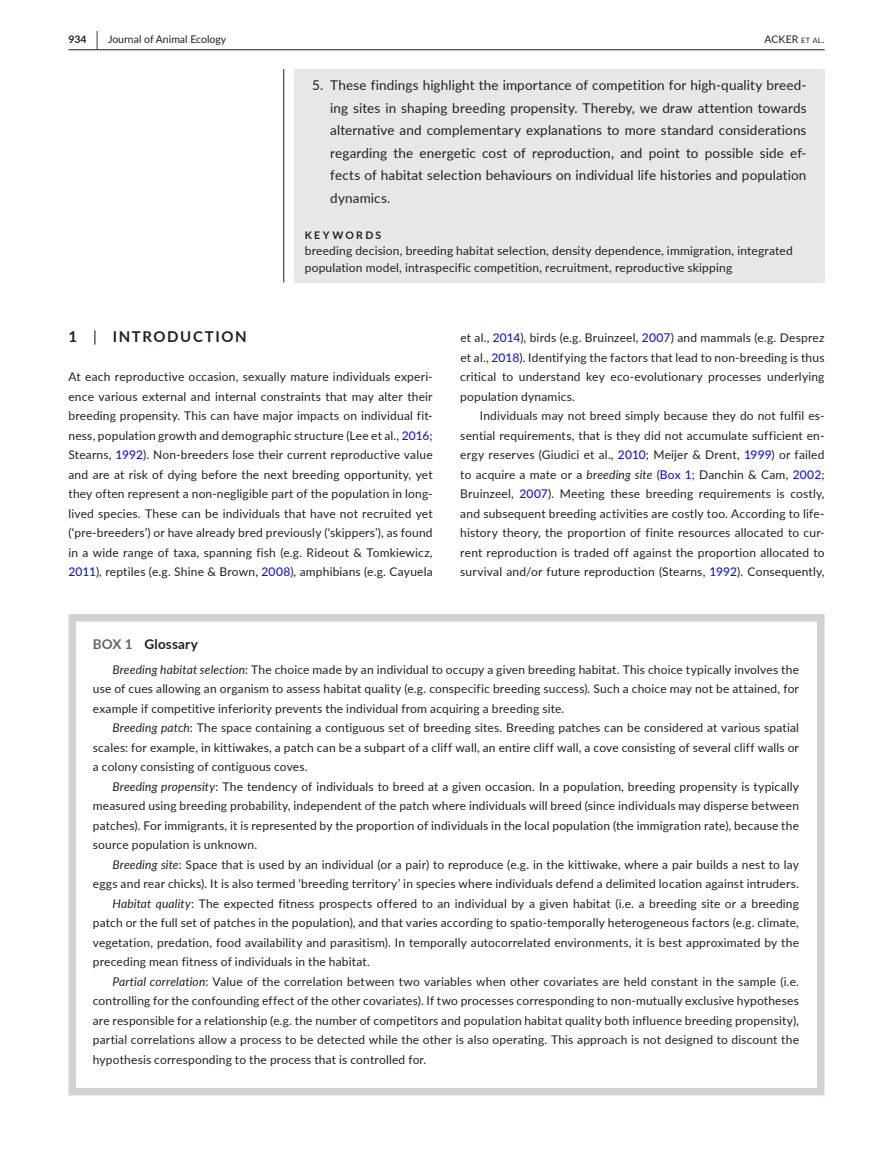
<style>
.page{position:relative;width:893px;height:1174px;background:#fff}
.page>*{position:absolute;margin:0;border:0;box-sizing:border-box;transform-origin:0 0}
.t1{font:700 15px "Lato";letter-spacing:.105em;color:#231f20}
.t2{font:13.5px/22.5px "Lato";letter-spacing:.01em;color:#231f20;text-align:justify}
.t3{font:700 13.5px "Lato";letter-spacing:.015em;color:#231f20}
.t4{font:12px/19.5px "Lato";letter-spacing:.015em;color:#231f20;text-align:justify}
.t5{font:10.5px "Lato";color:#231f20}
.t6{font:700 10.5px "Lato";letter-spacing:.22em;color:#231f20}
.t7{font:10.5px "Lato";letter-spacing:.01em;color:#231f20}
.s1{font-size:19.5px}
.s2{font-size:7.35px}
.s3{font-weight:400}
.s4{color:#00f}
.s5{font-style:italic}
.s6{color:#636366}
</style>
<div class="page">
<hr style="left:68px;top:49px;width:756px;height:1px;background:#231f20">
<div style="left:294px;top:69px;width:530px;height:213px;background:#e6e7e9"></div>
<hr style="left:283px;top:69px;width:1px;height:213px;background:#231f20">
<div style="left:68px;top:614px;width:756px;height:481px;border:8px solid #d1d2d4"></div>
<p class="t6" style="left:68px;top:31px;width:31px">934 <span class="s1">|</span></p>
<p class="t5" style="left:108px;top:31px;width:120px">Journal of Animal Ecology</p>
<p class="t7" style="left:764px;top:31px;width:62px">ACKER <span class="s2">et al</span>.</p>
<p class="t2" style="left:330px;top:74px;width:478px;text-indent:-18px">5. These findings highlight the importance of competition for high-quality breed&shy;ing sites in shaping breeding propensity. Thereby, we draw attention towards alternative and complementary explanations to more standard considerations regarding the energetic cost of reproduction, and point to possible side ef&shy;fects of habitat selection behaviours on individual life histories and population dynamics.</p>
<p class="t6" style="left:305px;top:227px;width:78px">KEYWORDS</p>
<p class="t4" style="left:305px;top:242px;width:489px;line-height:16.5px">breeding decision, breeding habitat selection, density dependence, immigration, integrated population model, intraspecific competition, recruitment, reproductive skipping</p>
<p class="t1" style="left:68px;top:326px;width:180px">1 <span class="s3">|</span> INTRODUCTION</p>
<p class="t4" style="left:68px;top:366px;width:366px">At each reproductive occasion, sexually mature individuals experi&shy;ence various external and internal constraints that may alter their breeding propensity. This can have major impacts on individual fit&shy;ness, population growth and demographic structure (Lee et al., <span class="s4">2016</span>; Stearns, <span class="s4">1992</span>). Non-breeders lose their current reproductive value and are at risk of dying before the next breeding opportunity, yet they often represent a non-negligible part of the population in long&shy;lived species. These can be individuals that have not recruited yet (‘pre-breeders’) or have already bred previously (‘skippers’), as found in a wide range of taxa, spanning fish (e.g. Rideout &amp; Tomkiewicz, <span class="s4">2011</span>), reptiles (e.g. Shine &amp; Brown, <span class="s4">2008</span>), amphibians (e.g. Cayuela</p>
<p class="t4" style="left:460px;top:327px;width:366px">et al., <span class="s4">2014</span>), birds (e.g. Bruinzeel, <span class="s4">2007</span>) and mammals (e.g. Desprez et al., <span class="s4">2018</span>). Identifying the factors that lead to non-breeding is thus critical to understand key eco-evolutionary processes underlying population dynamics.</p>
<p class="t4" style="left:460px;top:405px;width:366px;text-indent:20px">Individuals may not breed simply because they do not fulfil es&shy;sential requirements, that is they did not accumulate sufficient en&shy;ergy reserves (Giudici et al., <span class="s4">2010</span>; Meijer &amp; Drent, <span class="s4">1999</span>) or failed to acquire a mate or a <span class="s5">breeding site</span> (<span class="s4">Box 1</span>; Danchin &amp; Cam, <span class="s4">2002</span>; Bruinzeel, <span class="s4">2007</span>). Meeting these breeding requirements is costly, and subsequent breeding activities are costly too. According to life&shy;history theory, the proportion of finite resources allocated to cur&shy;rent reproduction is traded off against the proportion allocated to survival and/or future reproduction (Stearns, <span class="s4">1992</span>). Consequently,</p>
<p class="t3" style="left:93px;top:634px;width:107px"><span class="s6">BOX 1</span> Glossary</p>
<p class="t4" style="left:93px;top:659px;width:708px;text-indent:19px"><span class="s5">Breeding habitat selection</span>: The choice made by an individual to occupy a given breeding habitat. This choice typically involves the use of cues allowing an organism to assess habitat quality (e.g. conspecific breeding success). Such a choice may not be attained, for example if competitive inferiority prevents the individual from acquiring a breeding site.</p>
<p class="t4" style="left:93px;top:717px;width:708px;text-indent:20px"><span class="s5">Breeding patch</span>: The space containing a contiguous set of breeding sites. Breeding patches can be considered at various spatial scales: for example, in kittiwakes, a patch can be a subpart of a cliff wall, an entire cliff wall, a cove consisting of several cliff walls or a colony consisting of contiguous coves.</p>
<p class="t4" style="left:93px;top:776px;width:708px;text-indent:20px"><span class="s5">Breeding propensity</span>: The tendency of individuals to breed at a given occasion. In a population, breeding propensity is typically measured using breeding probability, independent of the patch where individuals will breed (since individuals may disperse between patches). For immigrants, it is represented by the proportion of individuals in the local population (the immigration rate), because the source population is unknown.</p>
<p class="t4" style="left:112px;top:854px;width:688px"><span class="s5">Breeding site</span>: Space that is used by an individual (or a pair) to reproduce (e.g. in the kittiwake, where a pair builds a nest to lay</p>
<p class="t4" style="left:93px;top:873px;width:708px">eggs and rear chicks). It is also termed ‘breeding territory’ in species where individuals defend a delimited location against intruders.</p>
<p class="t4" style="left:112px;top:893px;width:688px"><span class="s5">Habitat quality</span>: The expected fitness prospects offered to an individual by a given habitat (i.e. a breeding site or a breeding</p>
<p class="t4" style="left:93px;top:912px;width:708px">patch or the full set of patches in the population), and that varies according to spatio-temporally heterogeneous factors (e.g. climate,</p>
<p class="t4" style="left:93px;top:932px;width:708px">vegetation, predation, food availability and parasitism). In temporally autocorrelated environments, it is best approximated by the</p>
<p class="t4" style="left:93px;top:951px;width:279px">preceding mean fitness of individuals in the habitat.</p>
<p class="t4" style="left:112px;top:971px;width:688px"><span class="s5">Partial correlation</span>: Value of the correlation between two variables when other covariates are held constant in the sample (i.e.</p>
<p class="t4" style="left:93px;top:990px;width:708px">controlling for the confounding effect of the other covariates). If two processes corresponding to non-mutually exclusive hypotheses</p>
<p class="t4" style="left:93px;top:1010px;width:708px">are responsible for a relationship (e.g. the number of competitors and population habitat quality both influence breeding propensity),</p>
<p class="t4" style="left:93px;top:1029px;width:708px">partial correlations allow a process to be detected while the other is also operating. This approach is not designed to discount the</p>
<p class="t4" style="left:93px;top:1049px;width:335px">hypothesis corresponding to the process that is controlled for.</p>
</div>
